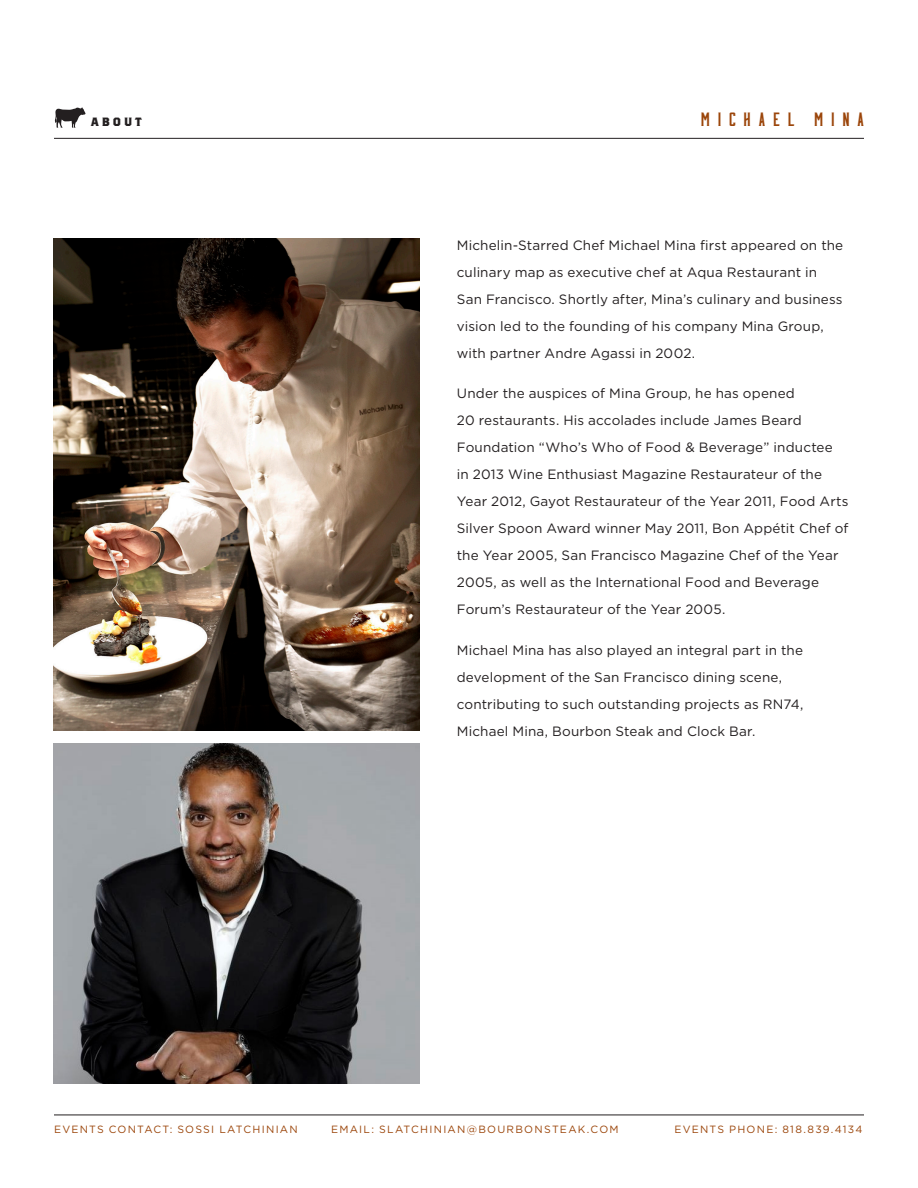
<style>
.page{position:relative;width:918px;height:1188px;background:#fff}
.page>*{position:absolute;margin:0;border:0;box-sizing:border-box;transform-origin:0 0}
.t1{font:19.5px "Moonshiner Sharp";letter-spacing:.36em;color:#9b450a;scale:1.1 1}
.INFO_-_Body_Text{font:13.5px/27px "Gotham";letter-spacing:.01em;color:#231f20}
.MENU_-_Food_Descript{font:700 12px "Brothers OT";letter-spacing:.24em;color:#231f20}
.t2{font:10.5px "Gotham";letter-spacing:.115em;color:#9b450a}
</style>
<div class="page">
<img style="left:54px;top:239px;width:365px;height:491px">
<img style="left:54px;top:744px;width:365px;height:340px">
<hr style="left:54px;top:138px;width:810px;height:1px;background:#231f20">
<hr style="left:54px;top:1115px;width:810px;height:1px;background:#231f20">
<svg style="left:54px;top:107px;width:32px;height:21px"></svg>
<p class="MENU_-_Food_Descript" style="left:91px;top:117px;width:52px">ABOUT</p>
<p class="t1" style="left:701px;top:111px;width:150px">MICHAEL MINA</p>
<p class="INFO_-_Body_Text" style="left:457px;top:231px;width:388px">Michelin-Starred Chef Michael Mina first appeared on the culinary map as executive chef at Aqua Restaurant in San Francisco. Shortly after, Mina’s culinary and business vision led to the founding of his company Mina Group, with partner Andre Agassi in 2002.</p>
<p class="INFO_-_Body_Text" style="left:457px;top:379px;width:393px">Under the auspices of Mina Group, he has opened<br>20 restaurants. His accolades include James Beard Foundation “Who’s Who of Food &amp; Beverage” inductee<br>in 2013 Wine Enthusiast Magazine Restaurateur of the Year 2012, Gayot Restaurateur of the Year 2011, Food Arts Silver Spoon Award winner May 2011, Bon Appétit Chef of the Year 2005, San Francisco Magazine Chef of the Year 2005, as well as the International Food and Beverage Forum’s Restaurateur of the Year 2005.</p>
<p class="INFO_-_Body_Text" style="left:457px;top:636px;width:348px">Michael Mina has also played an integral part in the development of the San Francisco dining scene, contributing to such outstanding projects as RN74, Michael Mina, Bourbon Steak and Clock Bar.</p>
<p class="t2" style="left:54px;top:1123px;width:245px">EVENTS CONTACT: SOSSI LATCHINIAN</p>
<p class="t2" style="left:331px;top:1123px;width:289px">EMAIL: SLATCHINIAN@BOURBONSTEAK.COM</p>
<p class="t2" style="left:674px;top:1123px;width:190px">EVENTS PHONE: 818.839.4134</p>
</div>
